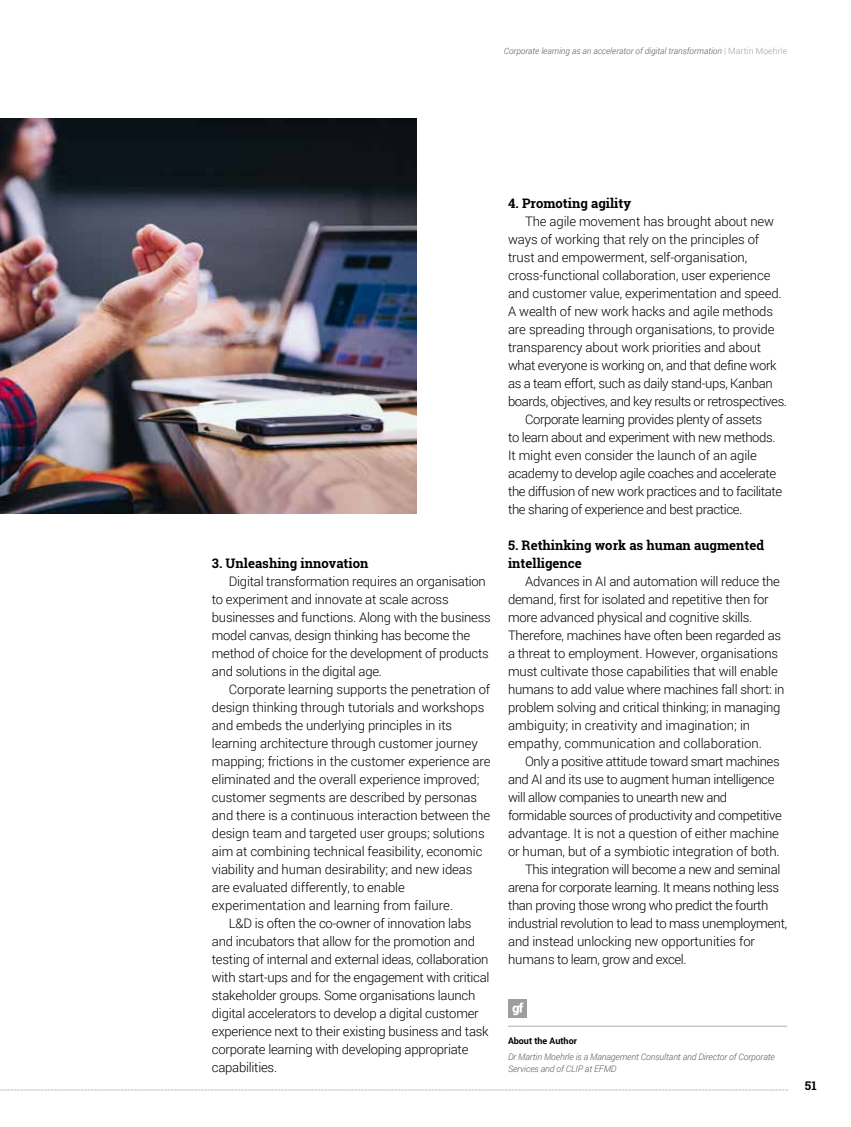
<style>
.page{position:relative;width:851px;height:1127px;background:#fff}
.page>*{position:absolute;margin:0;border:0;box-sizing:border-box;transform-origin:0 0}
.t1{font:300 13.2px/18px "Roboto";letter-spacing:-.02em;color:#000}
.t2{font:700 13.2px/18px "Roboto Slab";color:#000}
.t3{font:700 12px "Roboto Slab";color:#000}
.t4{font:italic 300 9px/12px "Roboto";letter-spacing:-.01em;color:#58585a}
.t5{font:700 9px "Roboto";color:#000}
.t6{font:italic 300 8.7px "Roboto";color:#58585a}
.s1{font-style:normal;color:#9c9e9f}
</style>
<div class="page">
<svg style="left:0;top:1089px;width:787px;height:1px"></svg>
<img style="left:0;top:118px;width:417px;height:396px">
<div style="left:509px;top:1000px;width:18px;height:18px;background:#9c9e9f"></div>
<svg style="left:512px;top:1002px;width:11px;height:13px"></svg>
<hr style="left:508px;top:1025px;width:279px;height:2px;background:#b1b3b4">
<p class="t6" style="left:503px;top:45px;width:285px">Corporate learning as an accelerator of digital transformation <span class="s1">| Martin Moehrle</span></p>
<p class="t2" style="left:212px;top:554px;width:158px">3. Unleashing innovation</p>
<p class="t1" style="left:212px;top:572px;width:280px;text-indent:17px">Digital transformation requires an organisation to experiment and innovate at scale across businesses and functions. Along with the business model canvas, design thinking has become the method of choice for the development of products and solutions in the digital age.</p>
<p class="t1" style="left:212px;top:680px;width:280px;text-indent:17px">Corporate learning supports the penetration of design thinking through tutorials and workshops and embeds the underlying principles in its learning architecture through customer journey mapping; frictions in the customer experience are eliminated and the overall experience improved; customer segments are described by personas and there is a continuous interaction between the design team and targeted user groups; solutions aim at combining technical feasibility, economic viability and human desirability; and new ideas are evaluated differently, to enable experimentation and learning from failure.</p>
<p class="t1" style="left:212px;top:914px;width:279px;text-indent:17px">L&amp;D is often the co-owner of innovation labs and incubators that allow for the promotion and testing of internal and external ideas, collaboration with start-ups and for the engagement with critical stakeholder groups. Some organisations launch digital accelerators to develop a digital customer experience next to their existing business and task corporate learning with developing appropriate capabilities.</p>
<p class="t2" style="left:508px;top:193px;width:125px">4. Promoting agility</p>
<p class="t1" style="left:525px;top:211px;width:250px">The agile movement has brought about new</p>
<p class="t1" style="left:508px;top:229px;width:253px">ways of working that rely on the principles of</p>
<p class="t1" style="left:508px;top:247px;width:241px">trust and empowerment, self-organisation,</p>
<p class="t1" style="left:508px;top:265px;width:264px">cross-functional collaboration, user experience</p>
<p class="t1" style="left:508px;top:283px;width:275px">and customer value, experimentation and speed.</p>
<p class="t1" style="left:508px;top:301px;width:266px">A wealth of new work hacks and agile methods</p>
<p class="t1" style="left:508px;top:319px;width:268px">are spreading through organisations, to provide</p>
<p class="t1" style="left:508px;top:337px;width:255px">transparency about work priorities and about</p>
<p class="t1" style="left:508px;top:355px;width:270px">what everyone is working on, and that define work</p>
<p class="t1" style="left:508px;top:373px;width:266px">as a team effort, such as daily stand-ups, Kanban</p>
<p class="t1" style="left:508px;top:391px;width:280px">boards, objectives, and key results or retrospectives.</p>
<p class="t1" style="left:525px;top:409px;width:238px">Corporate learning provides plenty of assets</p>
<p class="t1" style="left:508px;top:427px;width:269px">to learn about and experiment with new methods.</p>
<p class="t1" style="left:508px;top:445px;width:250px">It might even consider the launch of an agile</p>
<p class="t1" style="left:508px;top:463px;width:269px">academy to develop agile coaches and accelerate</p>
<p class="t1" style="left:508px;top:481px;width:275px">the diffusion of new work practices and to facilitate</p>
<p class="t1" style="left:508px;top:499px;width:236px">the sharing of experience and best practice.</p>
<p class="t2" style="left:508px;top:535px;width:258px">5. Rethinking work as human augmented intelligence</p>
<p class="t1" style="left:508px;top:571px;width:278px;text-indent:17px">Advances in AI and automation will reduce the demand, first for isolated and repetitive then for more advanced physical and cognitive skills.<br>Therefore, machines have often been regarded as a threat to employment. However, organisations must cultivate those capabilities that will enable humans to add value where machines fall short: in problem solving and critical thinking; in managing ambiguity; in creativity and imagination; in empathy, communication and collaboration.</p>
<p class="t1" style="left:525px;top:751px;width:256px">Only a positive attitude toward smart machines</p>
<p class="t1" style="left:508px;top:769px;width:268px">and AI and its use to augment human intelligence</p>
<p class="t1" style="left:508px;top:787px;width:221px">will allow companies to unearth new and</p>
<p class="t1" style="left:508px;top:805px;width:275px">formidable sources of productivity and competitive</p>
<p class="t1" style="left:508px;top:823px;width:272px">advantage. It is not a question of either machine</p>
<p class="t1" style="left:508px;top:841px;width:273px">or human, but of a symbiotic integration of both.</p>
<p class="t1" style="left:525px;top:859px;width:257px">This integration will become a new and seminal</p>
<p class="t1" style="left:508px;top:877px;width:272px">arena for corporate learning. It means nothing less</p>
<p class="t1" style="left:508px;top:895px;width:262px">than proving those wrong who predict the fourth</p>
<p class="t1" style="left:508px;top:913px;width:280px">industrial revolution to lead to mass unemployment,</p>
<p class="t1" style="left:508px;top:931px;width:248px">and instead unlocking new opportunities for</p>
<p class="t1" style="left:508px;top:949px;width:180px">humans to learn, grow and excel.</p>
<p class="t5" style="left:508px;top:1034px;width:70px">About the Author</p>
<p class="t4" style="left:508px;top:1050px;width:268px">Dr Martin Moehrle is a Management Consultant and Director of Corporate<br>Services and of CLIP at EFMD</p>
<p class="t3" style="left:804px;top:1077px;width:13px">51</p>
</div>
